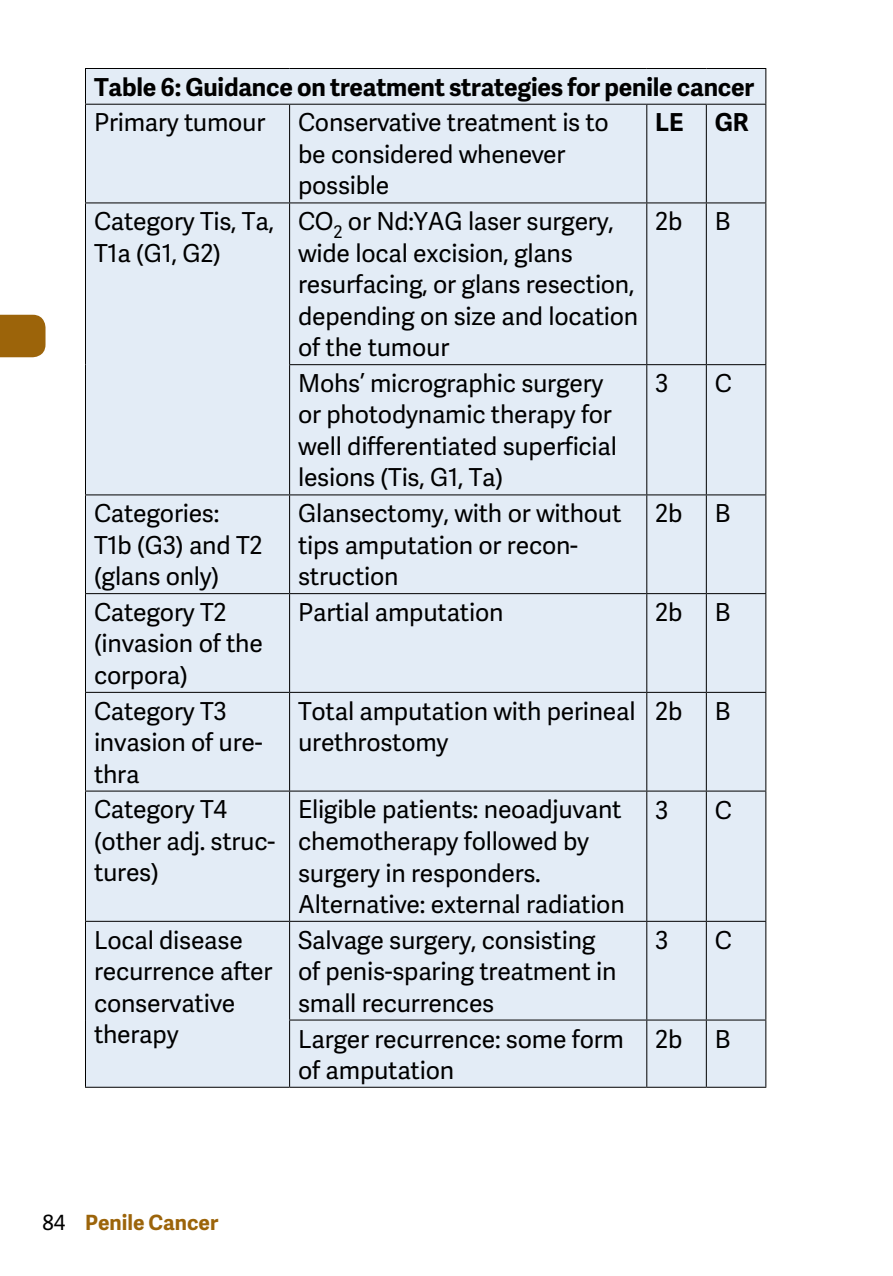
<style>
.page{position:relative;width:893px;height:1276px;background:#fff}
.page>*{position:absolute;margin:0;border:0;box-sizing:border-box;transform-origin:0 0}
.t1{font:24.6px/31.5px "Adelle Sans";letter-spacing:-.01em;color:#000}
.t2{font:700 24.6px "Adelle Sans";letter-spacing:-.01em;color:#000}
.t3{font:700 21px "Adelle Sans";color:#9c640a}
.s1{font-weight:400;color:#000}
</style>
<div class="page">
<div style="left:0;top:315px;width:46px;height:42px;background:#9c640a"></div>
<div style="left:86px;top:69px;width:679px;height:1017px;background:#e3ecf6"></div>
<hr style="left:85px;top:68px;width:205px;height:1px;background:#000">
<hr style="left:85px;top:69px;width:1px;height:35px;background:#000">
<hr style="left:290px;top:68px;width:357px;height:1px;background:#000">
<hr style="left:647px;top:68px;width:59px;height:1px;background:#000">
<hr style="left:706px;top:68px;width:60px;height:1px;background:#000">
<hr style="left:765px;top:69px;width:1px;height:35px;background:#000">
<hr style="left:85px;top:104px;width:205px;height:1px;background:#000">
<hr style="left:85px;top:105px;width:1px;height:97px;background:#000">
<hr style="left:290px;top:104px;width:357px;height:1px;background:#000">
<hr style="left:289px;top:105px;width:1px;height:97px;background:#000">
<hr style="left:647px;top:104px;width:59px;height:1px;background:#000">
<hr style="left:646px;top:105px;width:1px;height:97px;background:#000">
<hr style="left:706px;top:104px;width:60px;height:1px;background:#000">
<hr style="left:706px;top:105px;width:1px;height:97px;background:#000">
<hr style="left:765px;top:105px;width:1px;height:97px;background:#000">
<hr style="left:85px;top:202px;width:205px;height:1px;background:#000">
<hr style="left:85px;top:203px;width:1px;height:162px;background:#000">
<hr style="left:85px;top:365px;width:1px;height:129px;background:#000">
<hr style="left:290px;top:202px;width:357px;height:1px;background:#000">
<hr style="left:289px;top:203px;width:1px;height:161px;background:#000">
<hr style="left:647px;top:202px;width:59px;height:1px;background:#000">
<hr style="left:646px;top:203px;width:1px;height:161px;background:#000">
<hr style="left:706px;top:202px;width:60px;height:1px;background:#000">
<hr style="left:706px;top:203px;width:1px;height:161px;background:#000">
<hr style="left:765px;top:203px;width:1px;height:161px;background:#000">
<hr style="left:289px;top:364px;width:358px;height:1px;background:#000">
<hr style="left:289px;top:365px;width:1px;height:129px;background:#000">
<hr style="left:647px;top:364px;width:59px;height:1px;background:#000">
<hr style="left:646px;top:365px;width:1px;height:129px;background:#000">
<hr style="left:706px;top:364px;width:60px;height:1px;background:#000">
<hr style="left:706px;top:365px;width:1px;height:129px;background:#000">
<hr style="left:765px;top:365px;width:1px;height:129px;background:#000">
<hr style="left:85px;top:494px;width:205px;height:1px;background:#000">
<hr style="left:85px;top:495px;width:1px;height:98px;background:#000">
<hr style="left:290px;top:494px;width:357px;height:1px;background:#000">
<hr style="left:289px;top:495px;width:1px;height:98px;background:#000">
<hr style="left:647px;top:494px;width:59px;height:1px;background:#000">
<hr style="left:646px;top:495px;width:1px;height:98px;background:#000">
<hr style="left:706px;top:494px;width:60px;height:1px;background:#000">
<hr style="left:706px;top:495px;width:1px;height:98px;background:#000">
<hr style="left:765px;top:495px;width:1px;height:98px;background:#000">
<hr style="left:85px;top:593px;width:205px;height:1px;background:#000">
<hr style="left:85px;top:594px;width:1px;height:98px;background:#000">
<hr style="left:290px;top:593px;width:357px;height:1px;background:#000">
<hr style="left:289px;top:594px;width:1px;height:98px;background:#000">
<hr style="left:647px;top:593px;width:59px;height:1px;background:#000">
<hr style="left:646px;top:594px;width:1px;height:98px;background:#000">
<hr style="left:706px;top:593px;width:60px;height:1px;background:#000">
<hr style="left:706px;top:594px;width:1px;height:98px;background:#000">
<hr style="left:765px;top:594px;width:1px;height:98px;background:#000">
<hr style="left:85px;top:692px;width:205px;height:1px;background:#000">
<hr style="left:85px;top:693px;width:1px;height:97px;background:#000">
<hr style="left:290px;top:692px;width:357px;height:1px;background:#000">
<hr style="left:289px;top:693px;width:1px;height:97px;background:#000">
<hr style="left:647px;top:692px;width:59px;height:1px;background:#000">
<hr style="left:646px;top:693px;width:1px;height:97px;background:#000">
<hr style="left:706px;top:692px;width:60px;height:1px;background:#000">
<hr style="left:706px;top:693px;width:1px;height:97px;background:#000">
<hr style="left:765px;top:693px;width:1px;height:97px;background:#000">
<hr style="left:85px;top:790px;width:205px;height:1px;background:#000">
<hr style="left:85px;top:791px;width:1px;height:130px;background:#000">
<hr style="left:290px;top:790px;width:357px;height:1px;background:#000">
<hr style="left:289px;top:791px;width:1px;height:130px;background:#000">
<hr style="left:647px;top:790px;width:59px;height:1px;background:#000">
<hr style="left:646px;top:791px;width:1px;height:130px;background:#000">
<hr style="left:706px;top:790px;width:60px;height:1px;background:#000">
<hr style="left:706px;top:791px;width:1px;height:130px;background:#000">
<hr style="left:765px;top:791px;width:1px;height:130px;background:#000">
<hr style="left:85px;top:921px;width:205px;height:1px;background:#000">
<hr style="left:85px;top:921px;width:1px;height:99px;background:#000">
<hr style="left:85px;top:1020px;width:1px;height:66px;background:#000">
<hr style="left:290px;top:921px;width:357px;height:1px;background:#000">
<hr style="left:289px;top:921px;width:1px;height:98px;background:#000">
<hr style="left:647px;top:921px;width:59px;height:1px;background:#000">
<hr style="left:646px;top:921px;width:1px;height:98px;background:#000">
<hr style="left:706px;top:921px;width:60px;height:1px;background:#000">
<hr style="left:706px;top:921px;width:1px;height:98px;background:#000">
<hr style="left:765px;top:921px;width:1px;height:98px;background:#000">
<hr style="left:289px;top:1019px;width:358px;height:1px;background:#000">
<hr style="left:289px;top:1020px;width:1px;height:66px;background:#000">
<hr style="left:647px;top:1019px;width:59px;height:1px;background:#000">
<hr style="left:646px;top:1020px;width:1px;height:66px;background:#000">
<hr style="left:706px;top:1019px;width:60px;height:1px;background:#000">
<hr style="left:706px;top:1020px;width:1px;height:66px;background:#000">
<hr style="left:765px;top:1020px;width:1px;height:66px;background:#000">
<hr style="left:85px;top:1086px;width:205px;height:1px;background:#000">
<hr style="left:290px;top:1086px;width:357px;height:1px;background:#000">
<hr style="left:647px;top:1086px;width:59px;height:1px;background:#000">
<hr style="left:706px;top:1086px;width:60px;height:1px;background:#000">
<p class="t2" style="left:94px;top:69px;width:662px">Table 6: Guidance on treatment strategies for penile cancer</p>
<p class="t1" style="left:94px;top:106px;width:173px">Primary tumour</p>
<p class="t1" style="left:298px;top:106px;width:312px">Conservative treatment is to be considered whenever possible</p>
<p class="t2" style="left:655px;top:105px;width:30px">LE</p>
<p class="t2" style="left:715px;top:105px;width:35px">GR</p>
<p class="t1" style="left:94px;top:205px;width:182px">Category Tis, Ta,<br>T1a (G1, G2)</p>
<p class="t1" style="left:298px;top:205px;width:342px">CO<sub>2</sub> or Nd:YAG laser surgery, wide local excision, glans resurfacing, or glans resection, depending on size and location of the tumour</p>
<p class="t1" style="left:655px;top:205px;width:29px">2b</p>
<p class="t1" style="left:715px;top:205px;width:17px">B</p>
<p class="t1" style="left:298px;top:366px;width:320px">Mohs’ micrographic surgery or photodynamic therapy for well differentiated superficial lesions (Tis, G1, Ta)</p>
<p class="t1" style="left:655px;top:367px;width:15px">3</p>
<p class="t1" style="left:715px;top:367px;width:19px">C</p>
<p class="t1" style="left:94px;top:497px;width:170px">Categories:<br>T1b (G3) and T2 (glans only)</p>
<p class="t1" style="left:298px;top:497px;width:325px">Glansectomy, with or without tips amputation or recon&shy;struction</p>
<p class="t1" style="left:655px;top:497px;width:29px">2b</p>
<p class="t1" style="left:715px;top:497px;width:17px">B</p>
<p class="t1" style="left:94px;top:595px;width:170px">Category T2 (invasion of the corpora)</p>
<p class="t1" style="left:298px;top:595px;width:207px">Partial amputation</p>
<p class="t1" style="left:655px;top:595px;width:29px">2b</p>
<p class="t1" style="left:715px;top:595px;width:17px">B</p>
<p class="t1" style="left:94px;top:694px;width:170px">Category T3 invasion of ure&shy;thra</p>
<p class="t1" style="left:298px;top:694px;width:339px">Total amputation with perineal urethrostomy</p>
<p class="t1" style="left:655px;top:694px;width:29px">2b</p>
<p class="t1" style="left:715px;top:694px;width:17px">B</p>
<p class="t1" style="left:94px;top:793px;width:183px">Category T4 (other adj. struc&shy;tures)</p>
<p class="t1" style="left:298px;top:793px;width:328px">Eligible patients: neoadjuvant chemotherapy followed by surgery in responders.<br>Alternative: external radiation</p>
<p class="t1" style="left:655px;top:793px;width:15px">3</p>
<p class="t1" style="left:715px;top:793px;width:19px">C</p>
<p class="t1" style="left:94px;top:923px;width:180px">Local disease recurrence after conservative therapy</p>
<p class="t1" style="left:298px;top:923px;width:320px">Salvage surgery, consisting of penis-sparing treatment in small recurrences</p>
<p class="t1" style="left:655px;top:923px;width:15px">3</p>
<p class="t1" style="left:715px;top:923px;width:19px">C</p>
<p class="t1" style="left:298px;top:1022px;width:327px">Larger recurrence: some form of amputation</p>
<p class="t1" style="left:655px;top:1022px;width:29px">2b</p>
<p class="t1" style="left:715px;top:1022px;width:17px">B</p>
<p class="t3" style="left:43px;top:1207px;width:177px"><span class="s1">84</span> Penile Cancer</p>
</div>
